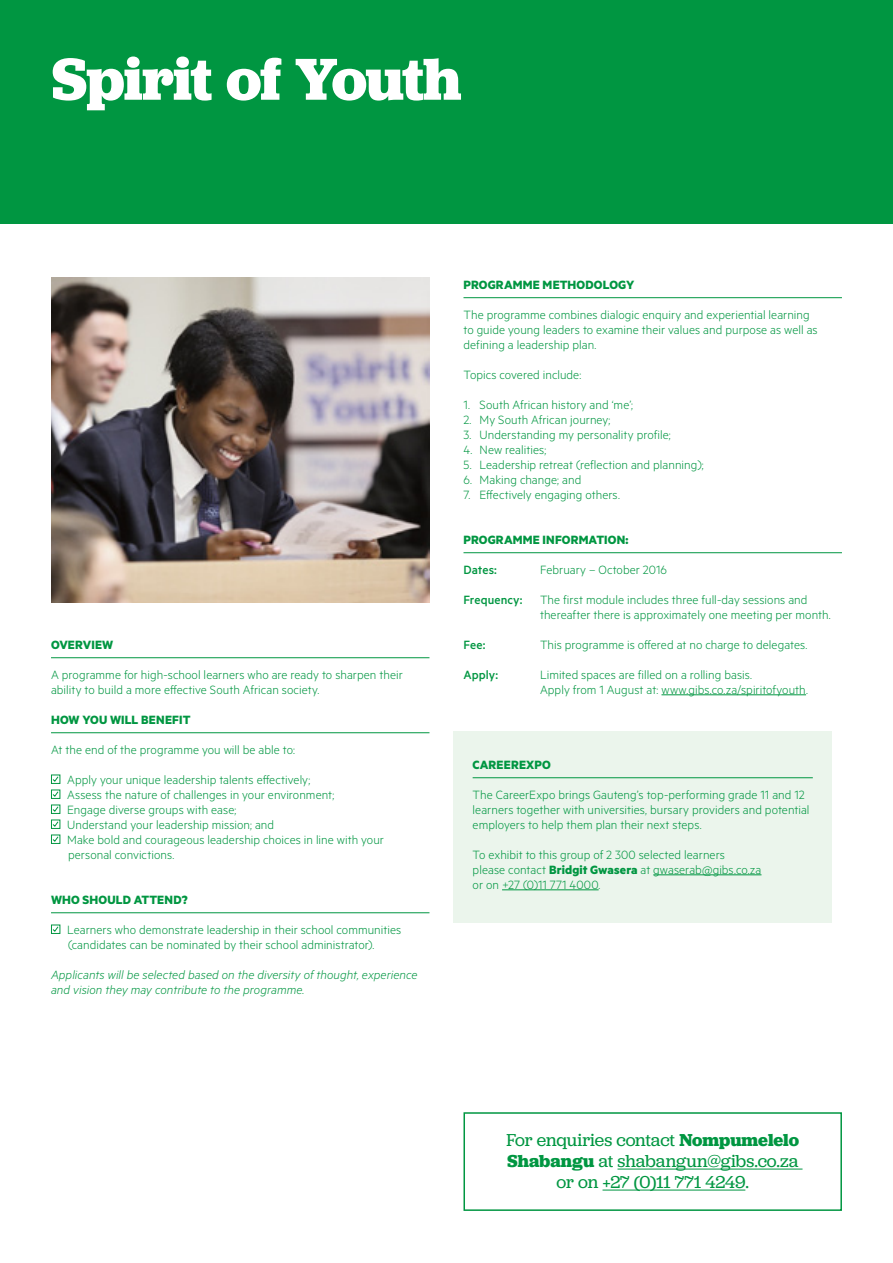
<style>
.page{position:relative;width:893px;height:1263px;background:#fff}
.page>*{position:absolute;margin:0;border:0;box-sizing:border-box;transform-origin:0 0}
.t1{font:700 61.5px "Jubilat";letter-spacing:-.02em;color:#fff}
.t2{font:18px/21px "Jubilat";letter-spacing:-.005em;color:#009641;text-align:center}
.t3{font:300 13.5px/15px "Metric";letter-spacing:.005em;color:#009641}
.t4{font:italic 300 13.5px/15px "Metric";letter-spacing:.005em;color:#009641}
.t5{font:700 13.5px "Metric";letter-spacing:.005em;color:#009641}
.t6{font:500 13.5px "Metric";letter-spacing:.005em;color:#009641}
.s1{font-weight:700}
</style>
<div class="page">
<img style="left:51px;top:277px;width:378px;height:326px">
<hr style="left:463px;top:297px;width:379px;height:1px;background:#009641">
<hr style="left:463px;top:552px;width:379px;height:1px;background:#009641">
<hr style="left:661px;top:694px;width:145px;height:1px;background:#009641">
<hr style="left:617px;top:1168px;width:185px;height:1px;background:#009641">
<hr style="left:602px;top:1189px;width:143px;height:1px;background:#009641">
<div style="left:463px;top:1112px;width:379px;height:99px;border:2px solid #009641"></div>
<div style="left:453px;top:731px;width:379px;height:192px;background:#ebf5ec"></div>
<hr style="left:473px;top:777px;width:340px;height:1px;background:#009641">
<hr style="left:653px;top:874px;width:108px;height:1px;background:#009641">
<hr style="left:502px;top:889px;width:97px;height:1px;background:#009641">
<hr style="left:51px;top:657px;width:378px;height:1px;background:#009641">
<hr style="left:51px;top:732px;width:378px;height:1px;background:#009641">
<hr style="left:51px;top:912px;width:378px;height:1px;background:#009641">
<div style="left:51px;top:774px;width:9px;height:10px;border:1px solid #009641"></div>
<svg style="left:52px;top:775px;width:7px;height:7px"></svg>
<div style="left:51px;top:789px;width:9px;height:10px;border:1px solid #009641"></div>
<svg style="left:52px;top:790px;width:7px;height:7px"></svg>
<div style="left:51px;top:804px;width:9px;height:10px;border:1px solid #009641"></div>
<svg style="left:52px;top:805px;width:7px;height:7px"></svg>
<div style="left:51px;top:819px;width:9px;height:10px;border:1px solid #009641"></div>
<svg style="left:52px;top:820px;width:7px;height:7px"></svg>
<div style="left:51px;top:834px;width:9px;height:10px;border:1px solid #009641"></div>
<svg style="left:52px;top:835px;width:7px;height:7px"></svg>
<div style="left:51px;top:924px;width:9px;height:10px;border:1px solid #009641"></div>
<svg style="left:52px;top:925px;width:7px;height:7px"></svg>
<div style="left:0;top:0;width:893px;height:223px;background:#009641"></div>
<h1 class="t1" style="left:51px;top:39px;width:412px">Spirit of Youth</h1>
<p class="t5" style="left:51px;top:636px;width:49px">OVERVIEW</p>
<p class="t3" style="left:51px;top:666px;width:353px">A programme for high-school learners who are ready to sharpen their ability to build a more effective South African society.</p>
<p class="t5" style="left:51px;top:711px;width:41px">HOW YOU</p>
<p class="t5" style="left:110px;top:711px;width:9px">WILL</p>
<p class="t5" style="left:141px;top:711px;width:9px">BENE</p>
<p class="t5" style="left:172px;top:711px;width:14px">FIT</p>
<p class="t3" style="left:51px;top:741px;width:246px">At the end of the programme you will be able to:</p>
<p class="t3" style="left:67px;top:771px;width:318px">Apply your unique leadership talents effectively;<br>Assess the nature of challenges in your environment;<br>Engage diverse groups with ease;<br>Understand your leadership mission; and<br>Make bold and courageous leadership choices in line with your personal convictions.</p>
<p class="t5" style="left:51px;top:891px;width:48px">WHO SHOULD</p>
<p class="t5" style="left:134px;top:891px;width:9px">ATTEND</p>
<p class="t5" style="left:182px;top:891px;width:8px">?</p>
<p class="t3" style="left:67px;top:921px;width:336px">Learners who demonstrate leadership in their school communities (candidates can be nominated by their school administrator).</p>
<p class="t4" style="left:51px;top:966px;width:368px">Applicants will be selected based on the diversity of thought, experience and vision they may contribute to the programme.</p>
<p class="t5" style="left:463px;top:276px;width:17px">PROGRA</p>
<p class="t5" style="left:513px;top:276px;width:49px">MME METHODOLOGY</p>
<p class="t3" style="left:463px;top:306px;width:356px">The programme combines dialogic enquiry and experiential learning to guide young leaders to examine their values and purpose as well as defining a leadership plan.</p>
<p class="t3" style="left:463px;top:366px;width:119px">Topics covered include:</p>
<p class="t3" style="left:463px;top:396px;width:171px">1. South African history and ‘me’;</p>
<p class="t3" style="left:463px;top:411px;width:149px">2. My South African journey;</p>
<p class="t3" style="left:463px;top:426px;width:209px">3. Understanding my personality profile;</p>
<p class="t3" style="left:463px;top:441px;width:84px">4. New realities;</p>
<p class="t3" style="left:463px;top:456px;width:242px">5. Leadership retreat (reflection and planning);</p>
<p class="t3" style="left:463px;top:471px;width:119px">6. Making change; and</p>
<p class="t3" style="left:463px;top:486px;width:158px">7. Effectively engaging others.</p>
<p class="t5" style="left:463px;top:531px;width:17px">PROGRA</p>
<p class="t5" style="left:513px;top:531px;width:84px">MME INFORMATION</p>
<p class="t5" style="left:626px;top:531px;width:5px">:</p>
<p class="t6" style="left:463px;top:562px;width:35px">Dates:</p>
<p class="t3" style="left:540px;top:561px;width:128px">February – October 2016</p>
<p class="t6" style="left:463px;top:592px;width:61px">Frequency:</p>
<p class="t3" style="left:540px;top:591px;width:292px">The first module includes three full-day sessions and thereafter there is approximately one meeting per month.</p>
<p class="t6" style="left:463px;top:637px;width:23px">Fee:</p>
<p class="t3" style="left:540px;top:636px;width:269px">This programme is offered at no charge to delegates.</p>
<p class="t6" style="left:463px;top:667px;width:36px">Apply:</p>
<p class="t3" style="left:540px;top:666px;width:269px">Limited spaces are filled on a rolling basis.<br>Apply from 1 August at: www.gibs.co.za/spiritofyouth.</p>
<p class="t5" style="left:473px;top:756px;width:16px">CAREER</p>
<p class="t5" style="left:519px;top:756px;width:25px">EXPO</p>
<p class="t3" style="left:473px;top:786px;width:338px">The CareerExpo brings Gauteng’s top-performing grade 11 and 12 learners together with universities, bursary providers and potential employers to help them plan their next steps.</p>
<p class="t3" style="left:473px;top:846px;width:290px">To exhibit to this group of 2 300 selected learners<br>please contact <span class="s1">BRIDGIT GWASERA</span> at gwaserab@gibs.co.za or on +27 (0)11 771 4000.</p>
<h2 class="t2" style="left:506px;top:1129px;width:294px">For enquiries contact <span class="s1">Nompumelelo<br>Shabangu</span> at shabangun@gibs.co.za or on +27 (0)11 771 4249.</h2>
</div>
